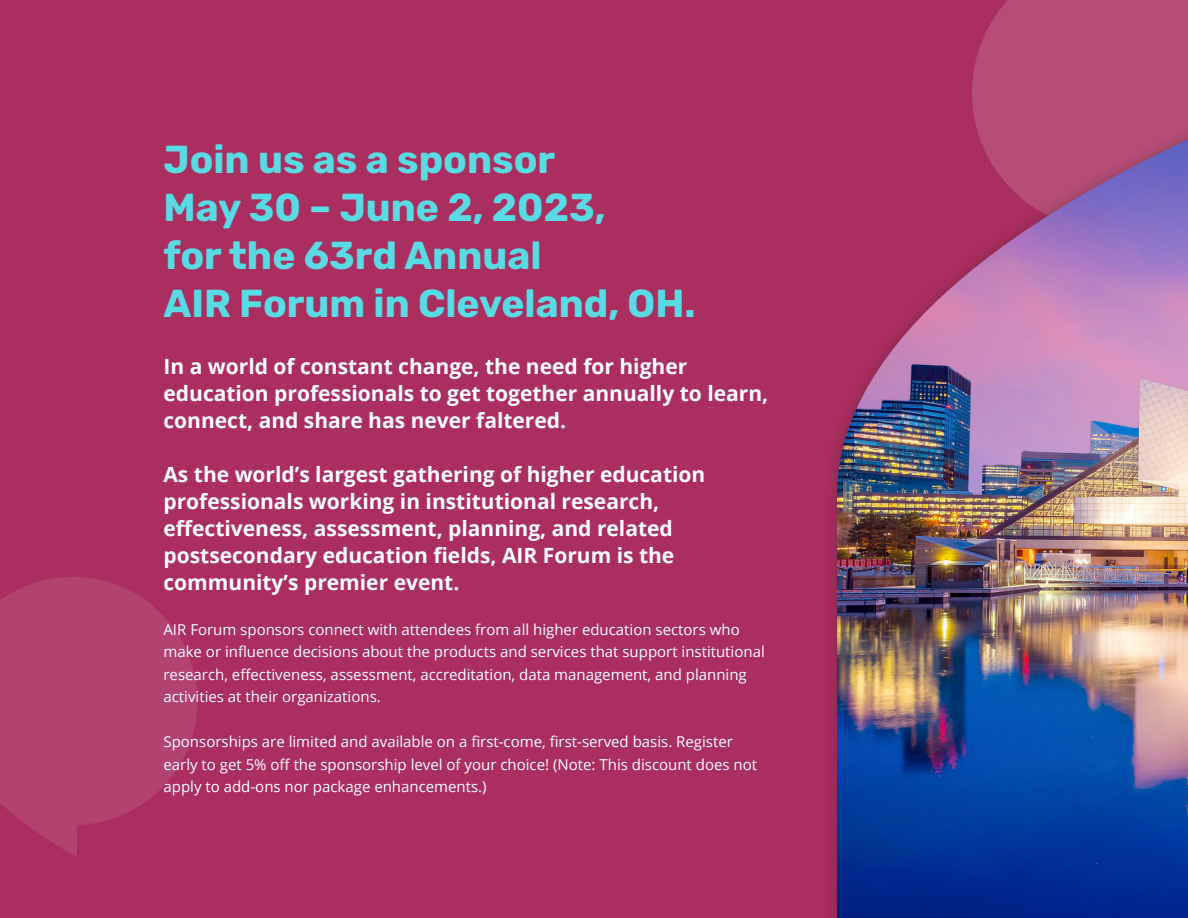
<style>
.page{position:relative;width:1188px;height:918px;background:#aa2e5f}
.page>*{position:absolute;margin:0;border:0;box-sizing:border-box;transform-origin:0 0}
.Headline{font:700 39px/48px "Rubik";color:#59dbe3}
.Body{font:700 21px/27px "Open Sans";color:#fff}
.Body-2{font:15px/22.5px "Open Sans";color:#fff}
</style>
<div class="page">
<div style="left:976px;top:0;width:212px;height:58px;background:#b64d76"></div>
<svg style="left:0;top:577px;width:198px;height:280px;fill:#b2426e"></svg>
<div style="left:823px;top:58px;width:365px;height:860px;background:#231f20;opacity:.3"></div>
<img style="left:837px;top:139px;width:351px;height:779px">
<p class="Headline" style="left:164px;top:136px;width:533px">Join us as a sponsor<br>May 30 – June 2, 2023,<br>for the 63rd Annual<br>AIR Forum in Cleveland, OH.</p>
<p class="Body" style="left:164px;top:352px;width:606px">In a world of constant change, the need for higher education professionals to get together annually to learn, connect, and share has never faltered.</p>
<p class="Body" style="left:164px;top:460px;width:543px">As the world’s largest gathering of higher education professionals working in institutional research, effectiveness, assessment, planning, and related postsecondary education fields, AIR Forum is the community’s premier event.</p>
<p class="Body-2" style="left:164px;top:617px;width:603px">AIR Forum sponsors connect with attendees from all higher education sectors who make or influence decisions about the products and services that support institutional research, effectiveness, assessment, accreditation, data management, and planning activities at their organizations.</p>
<p class="Body-2" style="left:164px;top:730px;width:595px">Sponsorships are limited and available on a first-come, first-served basis. Register early to get 5% off the sponsorship level of your choice! (Note: This discount does not apply to add-ons nor package enhancements.)</p>
</div>
